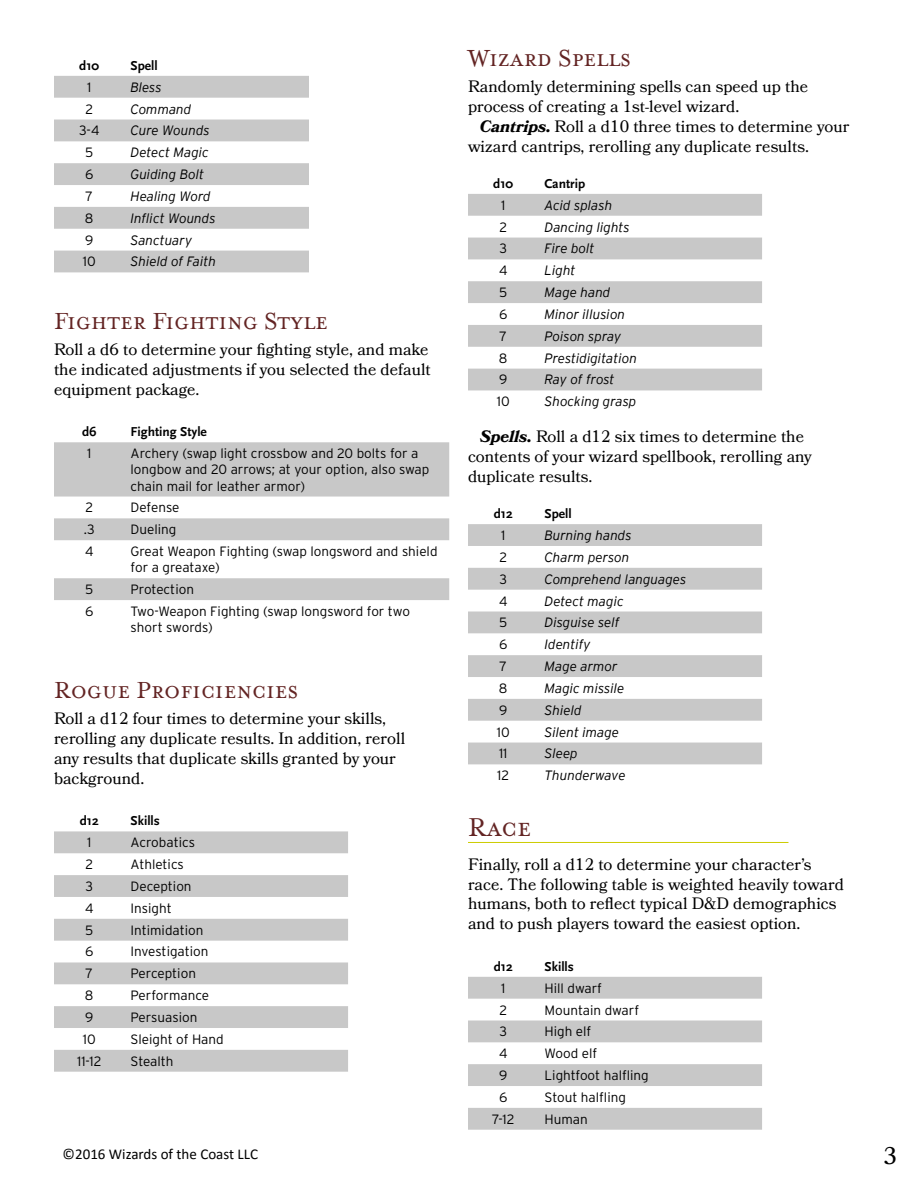
<style>
.page{position:relative;width:918px;height:1188px;background:#fff}
.page>*{position:absolute;margin:0;border:0;box-sizing:border-box;transform-origin:0 0}
.t1{font:30px "Mrs Eaves Small Caps";color:#632423}
.t2{font:27px "Mrs Eaves Small Caps";color:#632423}
.t3{font:24px "Bookmania";color:#000}
.t4{font:16.5px/19.8px "Bookmania";color:#000}
.t5{font:15px "Calibri";color:#000}
.t6{font:300 13.5px/16.2px "Interstate";color:#000}
.t7{font:italic 300 13.5px "Interstate";color:#000}
.t8{font:700 13.5px "Scala Sans";color:#000}
.s1{font-weight:700;font-style:italic}
</style>
<div class="page">
<svg style="left:54px;top:76px;width:255px;height:196px;fill:#c8c8c8"></svg>
<svg style="left:54px;top:442px;width:395px;height:158px;fill:#c8c8c8"></svg>
<svg style="left:54px;top:831px;width:294px;height:241px;fill:#c8c8c8"></svg>
<hr style="left:468px;top:842px;width:320px;height:1px;background:#cc0">
<svg style="left:468px;top:194px;width:294px;height:196px;fill:#c8c8c8"></svg>
<svg style="left:468px;top:524px;width:294px;height:240px;fill:#c8c8c8"></svg>
<svg style="left:468px;top:977px;width:294px;height:153px;fill:#c8c8c8"></svg>
<p class="t8" style="left:79px;top:58px;width:22px">d10</p>
<p class="t8" style="left:131px;top:58px;width:29px">Spell</p>
<p class="t6" style="left:87px;top:79px;width:6px">1</p>
<p class="t7" style="left:131px;top:79px;width:33px">Bless</p>
<p class="t6" style="left:85px;top:101px;width:9px">2</p>
<p class="t7" style="left:131px;top:101px;width:62px">Command</p>
<p class="t6" style="left:79px;top:122px;width:22px">3-4</p>
<p class="t7" style="left:131px;top:123px;width:81px">Cure Wounds</p>
<p class="t6" style="left:85px;top:144px;width:10px">5</p>
<p class="t7" style="left:131px;top:145px;width:80px">Detect Magic</p>
<p class="t6" style="left:85px;top:166px;width:10px">6</p>
<p class="t7" style="left:131px;top:167px;width:75px">Guiding Bolt</p>
<p class="t6" style="left:86px;top:188px;width:9px">7</p>
<p class="t7" style="left:131px;top:189px;width:82px">Healing Word</p>
<p class="t6" style="left:85px;top:210px;width:10px">8</p>
<p class="t7" style="left:131px;top:210px;width:87px">Inflict Wounds</p>
<p class="t6" style="left:85px;top:232px;width:10px">9</p>
<p class="t7" style="left:131px;top:232px;width:63px">Sanctuary</p>
<p class="t6" style="left:83px;top:253px;width:14px">10</p>
<p class="t7" style="left:131px;top:254px;width:87px">Shield of Faith</p>
<h2 class="t2" style="left:54px;top:306px;width:276px">Fighter Fighting Style</h2>
<p class="t4" style="left:54px;top:339px;width:378px">Roll a d6 to determine your fighting style, and make the indicated adjustments if you selected the default equipment package.</p>
<p class="t8" style="left:82px;top:425px;width:16px">d6</p>
<p class="t8" style="left:131px;top:425px;width:78px">Fighting Style</p>
<p class="t6" style="left:87px;top:445px;width:6px">1</p>
<p class="t6" style="left:131px;top:445px;width:300px">Archery (swap light crossbow and 20 bolts for a longbow and 20 arrows; at your option, also swap chain mail for leather armor)</p>
<p class="t6" style="left:85px;top:499px;width:9px">2</p>
<p class="t6" style="left:131px;top:499px;width:51px">Defense</p>
<p class="t6" style="left:84px;top:521px;width:13px">.3</p>
<p class="t6" style="left:131px;top:521px;width:47px">Dueling</p>
<p class="t6" style="left:85px;top:543px;width:10px">4</p>
<p class="t6" style="left:131px;top:543px;width:309px">Great Weapon Fighting (swap longsword and shield for a greataxe)</p>
<p class="t6" style="left:85px;top:581px;width:10px">5</p>
<p class="t6" style="left:131px;top:581px;width:65px">Protection</p>
<p class="t6" style="left:85px;top:603px;width:10px">6</p>
<p class="t6" style="left:131px;top:603px;width:281px">Two-Weapon Fighting (swap longsword for two short swords)</p>
<h2 class="t2" style="left:54px;top:676px;width:246px">Rogue Proficiencies</h2>
<p class="t4" style="left:54px;top:709px;width:353px">Roll a d12 four times to determine your skills, rerolling any duplicate results. In addition, reroll any results that duplicate skills granted by your background.</p>
<p class="t8" style="left:80px;top:814px;width:21px">d12</p>
<p class="t8" style="left:131px;top:814px;width:31px">Skills</p>
<p class="t6" style="left:87px;top:834px;width:6px">1</p>
<p class="t6" style="left:131px;top:834px;width:66px">Acrobatics</p>
<p class="t6" style="left:85px;top:856px;width:9px">2</p>
<p class="t6" style="left:131px;top:856px;width:55px">Athletics</p>
<p class="t6" style="left:85px;top:878px;width:9px">3</p>
<p class="t6" style="left:131px;top:878px;width:63px">Deception</p>
<p class="t6" style="left:85px;top:900px;width:10px">4</p>
<p class="t6" style="left:131px;top:900px;width:43px">Insight</p>
<p class="t6" style="left:85px;top:922px;width:10px">5</p>
<p class="t6" style="left:131px;top:922px;width:75px">Intimidation</p>
<p class="t6" style="left:85px;top:944px;width:10px">6</p>
<p class="t6" style="left:131px;top:944px;width:80px">Investigation</p>
<p class="t6" style="left:86px;top:965px;width:9px">7</p>
<p class="t6" style="left:131px;top:965px;width:67px">Perception</p>
<p class="t6" style="left:85px;top:987px;width:10px">8</p>
<p class="t6" style="left:131px;top:987px;width:80px">Performance</p>
<p class="t6" style="left:85px;top:1009px;width:10px">9</p>
<p class="t6" style="left:131px;top:1009px;width:68px">Persuasion</p>
<p class="t6" style="left:83px;top:1031px;width:14px">10</p>
<p class="t6" style="left:131px;top:1031px;width:95px">Sleight of Hand</p>
<p class="t6" style="left:77px;top:1053px;width:26px">11-12</p>
<p class="t6" style="left:131px;top:1053px;width:45px">Stealth</p>
<h2 class="t2" style="left:468px;top:44px;width:164px">Wizard Spells</h2>
<p class="t4" style="left:468px;top:77px;width:342px">Randomly determining spells can speed up the process of creating a 1st-level wizard.</p>
<p class="t4" style="left:468px;top:116px;width:383px;text-indent:12px"><span class="s1">Cantrips.</span> Roll a d10 three times to determine your wizard cantrips, rerolling any duplicate results.</p>
<p class="t8" style="left:493px;top:176px;width:22px">d10</p>
<p class="t8" style="left:545px;top:176px;width:42px">Cantrip</p>
<p class="t6" style="left:501px;top:197px;width:6px">1</p>
<p class="t7" style="left:545px;top:197px;width:69px">Acid splash</p>
<p class="t6" style="left:499px;top:219px;width:9px">2</p>
<p class="t7" style="left:545px;top:219px;width:87px">Dancing lights</p>
<p class="t6" style="left:499px;top:240px;width:9px">3</p>
<p class="t7" style="left:545px;top:241px;width:52px">Fire bolt</p>
<p class="t6" style="left:499px;top:262px;width:10px">4</p>
<p class="t7" style="left:545px;top:263px;width:33px">Light</p>
<p class="t6" style="left:499px;top:284px;width:10px">5</p>
<p class="t7" style="left:545px;top:285px;width:67px">Mage hand</p>
<p class="t6" style="left:499px;top:306px;width:10px">6</p>
<p class="t7" style="left:545px;top:307px;width:82px">Minor illusion</p>
<p class="t6" style="left:500px;top:328px;width:9px">7</p>
<p class="t7" style="left:545px;top:328px;width:78px">Poison spray</p>
<p class="t6" style="left:499px;top:350px;width:10px">8</p>
<p class="t7" style="left:545px;top:350px;width:94px">Prestidigitation</p>
<p class="t6" style="left:499px;top:372px;width:10px">9</p>
<p class="t7" style="left:545px;top:372px;width:72px">Ray of frost</p>
<p class="t6" style="left:497px;top:393px;width:14px">10</p>
<p class="t7" style="left:545px;top:394px;width:93px">Shocking grasp</p>
<p class="t4" style="left:468px;top:427px;width:345px;text-indent:12px"><span class="s1">Spells.</span> Roll a d12 six times to determine the contents of your wizard spellbook, rerolling any duplicate results.</p>
<p class="t8" style="left:494px;top:506px;width:21px">d12</p>
<p class="t8" style="left:545px;top:506px;width:29px">Spell</p>
<p class="t6" style="left:501px;top:527px;width:6px">1</p>
<p class="t7" style="left:545px;top:528px;width:89px">Burning hands</p>
<p class="t6" style="left:499px;top:549px;width:9px">2</p>
<p class="t7" style="left:545px;top:549px;width:86px">Charm person</p>
<p class="t6" style="left:499px;top:571px;width:9px">3</p>
<p class="t7" style="left:545px;top:571px;width:143px">Comprehend languages</p>
<p class="t6" style="left:499px;top:593px;width:10px">4</p>
<p class="t7" style="left:545px;top:593px;width:81px">Detect magic</p>
<p class="t6" style="left:499px;top:614px;width:10px">5</p>
<p class="t7" style="left:545px;top:615px;width:77px">Disguise self</p>
<p class="t6" style="left:499px;top:636px;width:10px">6</p>
<p class="t7" style="left:545px;top:637px;width:48px">Identify</p>
<p class="t6" style="left:500px;top:658px;width:9px">7</p>
<p class="t7" style="left:545px;top:659px;width:75px">Mage armor</p>
<p class="t6" style="left:499px;top:680px;width:10px">8</p>
<p class="t7" style="left:545px;top:681px;width:81px">Magic missile</p>
<p class="t6" style="left:499px;top:702px;width:10px">9</p>
<p class="t7" style="left:545px;top:702px;width:39px">Shield</p>
<p class="t6" style="left:497px;top:724px;width:14px">10</p>
<p class="t7" style="left:545px;top:724px;width:76px">Silent image</p>
<p class="t6" style="left:499px;top:745px;width:10px">11</p>
<p class="t7" style="left:545px;top:746px;width:35px">Sleep</p>
<p class="t6" style="left:497px;top:767px;width:13px">12</p>
<p class="t7" style="left:545px;top:768px;width:83px">Thunderwave</p>
<h1 class="t1" style="left:468px;top:812px;width:65px">Race</h1>
<p class="t4" style="left:468px;top:854px;width:377px">Finally, roll a d12 to determine your character’s race. The following table is weighted heavily toward humans, both to reflect typical D&amp;D demographics and to push players toward the easiest option.</p>
<p class="t8" style="left:494px;top:959px;width:21px">d12</p>
<p class="t8" style="left:545px;top:959px;width:31px">Skills</p>
<p class="t6" style="left:501px;top:980px;width:6px">1</p>
<p class="t6" style="left:545px;top:980px;width:59px">Hill dwarf</p>
<p class="t6" style="left:499px;top:1002px;width:9px">2</p>
<p class="t6" style="left:545px;top:1002px;width:96px">Mountain dwarf</p>
<p class="t6" style="left:499px;top:1023px;width:9px">3</p>
<p class="t6" style="left:545px;top:1023px;width:48px">High elf</p>
<p class="t6" style="left:499px;top:1045px;width:10px">4</p>
<p class="t6" style="left:545px;top:1045px;width:54px">Wood elf</p>
<p class="t6" style="left:499px;top:1067px;width:10px">9</p>
<p class="t6" style="left:545px;top:1067px;width:106px">Lightfoot halfling</p>
<p class="t6" style="left:499px;top:1089px;width:10px">6</p>
<p class="t6" style="left:545px;top:1089px;width:83px">Stout halfling</p>
<p class="t6" style="left:492px;top:1111px;width:24px">7-12</p>
<p class="t6" style="left:545px;top:1111px;width:45px">Human</p>
<p class="t5" style="left:63px;top:1143px;width:197px">©2016 Wizards of the Coast LLC</p>
<h3 class="t3" style="left:883px;top:1142px;width:15px">3</h3>
</div>
